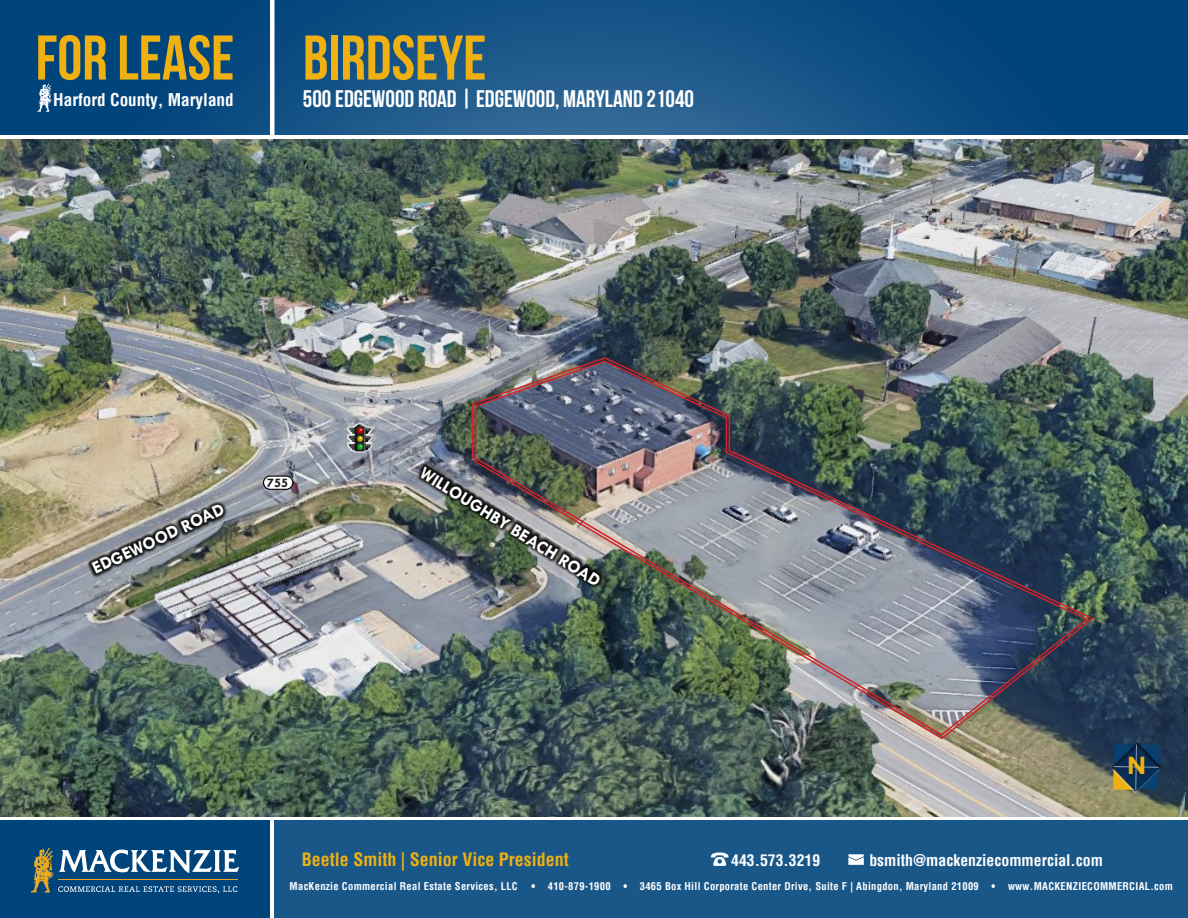
<style>
.page{position:relative;width:1188px;height:918px;background:#fff}
.page>*{position:absolute;margin:0;border:0;box-sizing:border-box;transform-origin:0 0}
.t1{font:700 63px "Bebas Neue";color:#eeb111}
.t2{font:700 27px "Tw Cen";color:#eeb111}
.t3{font:700 24px "Bebas Neue";color:#fff}
.t4{font:700 condensed 18px "Helvetica";color:#eeb111}
.t5{font:700 18px "Tw Cen";color:#fff}
.t6{font:700 condensed 17.25px "Helvetica";color:#fff}
.t7{font:700 condensed 15.75px "Helvetica";color:#fff}
.t8{font:700 13.2px "Tw Cen";color:#1c1c1c}
.t9{font:700 condensed 10.5px "Helvetica";letter-spacing:.03em;color:#fff;scale:.85 1}
.t10{font:700 condensed 10.5px "Helvetica";letter-spacing:.03em;color:#fff}
</style>
<div class="page">
<svg style="left:0;top:0;width:1188px;height:135px;background:#0e4e83"></svg>
<div style="left:275px;top:821px;width:913px;height:97px;background:#1a5789"></div>
<div style="left:0;top:821px;width:270px;height:97px;background:#00447c"></div>
<hr style="left:270px;top:0;width:4px;height:159px;background:#fff">
<img style="left:0;top:139px;width:1188px;height:678px">
<img style="left:471px;top:356px;width:624px;height:384px">
<img style="left:473px;top:360px;width:617px;height:377px">
<svg style="left:848px;top:854px;width:16px;height:11px"></svg>
<svg style="left:711px;top:853px;width:17px;height:13px"></svg>
<svg style="left:31px;top:848px;width:208px;height:44px"></svg>
<svg style="left:37px;top:84px;width:15px;height:28px"></svg>
<svg style="left:1109px;top:740px;width:54px;height:54px;background:#2c4657"></svg>
<img style="left:343px;top:423px;width:34px;height:30px">
<div style="left:264px;top:476px;width:29px;height:13px;background:#fff;border-radius:7px"></div>
<div style="left:263px;top:476px;width:30px;height:14px;border:1px solid #000;border-radius:7px"></div>
<img style="left:86px;top:497px;width:146px;height:83px">
<img style="left:412px;top:460px;width:196px;height:134px">
<h1 class="t1" style="left:36px;top:23px;width:200px">FOR LEASE</h1>
<h3 class="t6" style="left:53px;top:89px;width:182px">Harford County, Maryland</h3>
<h1 class="t1" style="left:303px;top:23px;width:185px">BIRDSEYE</h1>
<h3 class="t3" style="left:303px;top:85px;width:393px">500 EDGEWOOD ROAD | EDGEWOOD, MARYLAND 21040</h3>
<h3 class="t5" style="left:89px;top:559px;width:145px;rotate:-25deg">EDGEWOOD ROAD</h3>
<p class="t8" style="left:267px;top:475px;width:23px">755</p>
<h3 class="t5" style="left:427px;top:462px;width:211px;rotate:32deg">WILLOUGHBY BEACH ROAD</h3>
<h2 class="t2" style="left:1127px;top:749px;width:20px">N</h2>
<h3 class="t4" style="left:302px;top:848px;width:269px">Beetle Smith | Senior Vice President</h3>
<h3 class="t7" style="left:731px;top:849px;width:91px">443.573.3219</h3>
<h3 class="t7" style="left:869px;top:849px;width:235px">bsmith@mackenziecommercial.com</h3>
<p class="t10" style="left:290px;top:879px;width:230px">MacKenzie Commercial Real Estate Services, LLC</p>
<p class="t9" style="left:531px;top:879px;width:756px">• 410-879-1900 • 3465 Box Hill Corporate Center Drive, Suite F | Abingdon, Maryland 21009 • www.MACKENZIECOMMERCIAL.com</p>
</div>
